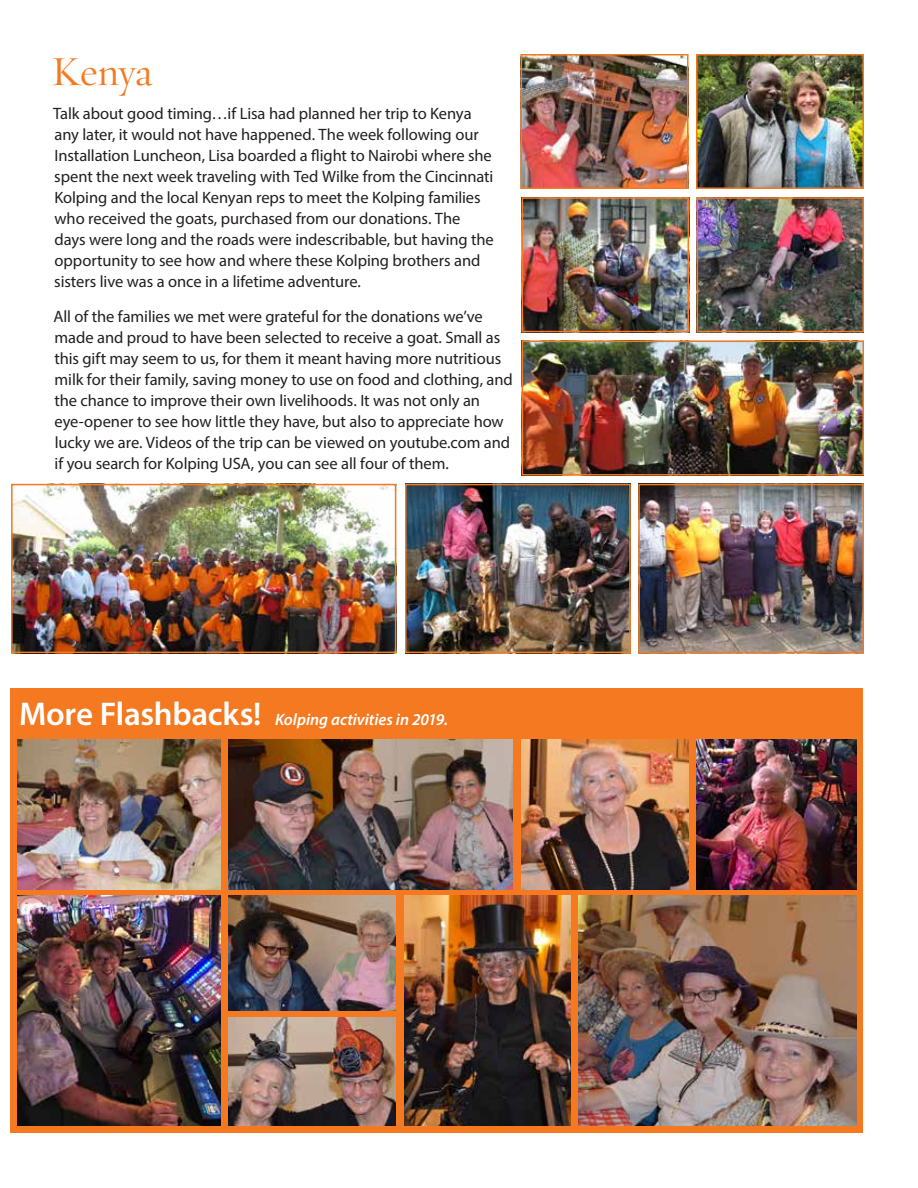
<style>
.page{position:relative;width:918px;height:1188px;background:#fff}
.page>*{position:absolute;margin:0;border:0;box-sizing:border-box;transform-origin:0 0}
.t1{font:42px "Requiem Display HTF Roman";letter-spacing:-.01em;color:#f47920}
.t2{font:16.5px/21px "Myriad Pro";letter-spacing:-.005em;color:#231f20}
.t3{font:italic 600 16.5px "Myriad Pro";color:#fff}
.s1{font-style:normal;font-size:33px}
</style>
<div class="page">
<div style="left:10px;top:688px;width:853px;height:445px;background:#f47920"></div>
<img style="left:700px;top:200px;width:161px;height:129px">
<div style="left:697px;top:197px;width:167px;height:135px;border:2px solid #f47920"></div>
<img style="left:525px;top:344px;width:336px;height:129px">
<div style="left:522px;top:341px;width:342px;height:135px;border:2px solid #f47920"></div>
<img style="left:14px;top:487px;width:379px;height:163px">
<div style="left:11px;top:484px;width:385px;height:169px;border:2px solid #f47920"></div>
<img style="left:641px;top:487px;width:220px;height:163px">
<div style="left:638px;top:484px;width:226px;height:169px;border:2px solid #f47920"></div>
<img style="left:408px;top:487px;width:220px;height:163px">
<div style="left:405px;top:484px;width:226px;height:169px;border:2px solid #f47920"></div>
<img style="left:525px;top:200px;width:161px;height:129px">
<div style="left:522px;top:197px;width:167px;height:135px;border:2px solid #f47920"></div>
<img style="left:696px;top:740px;width:161px;height:150px">
<img style="left:578px;top:896px;width:279px;height:230px">
<img style="left:18px;top:896px;width:203px;height:230px">
<img style="left:229px;top:740px;width:284px;height:150px">
<img style="left:521px;top:740px;width:167px;height:150px">
<img style="left:229px;top:1018px;width:167px;height:108px">
<img style="left:229px;top:896px;width:167px;height:115px">
<img style="left:404px;top:896px;width:167px;height:230px">
<img style="left:524px;top:57px;width:161px;height:129px">
<div style="left:521px;top:54px;width:167px;height:135px;border:2px solid #f47920"></div>
<img style="left:699px;top:57px;width:162px;height:129px">
<div style="left:696px;top:54px;width:168px;height:135px;border:2px solid #f47920"></div>
<img style="left:18px;top:740px;width:203px;height:150px">
<h1 class="t1" style="left:51px;top:47px;width:103px">Kenya</h1>
<p class="t2" style="left:53px;top:103px;width:442px">Talk about good timing…if Lisa had planned her trip to Kenya any later, it would not have happened. The week following our Installation Luncheon, Lisa boarded a flight to Nairobi where she spent the next week traveling with Ted Wilke from the Cincinnati Kolping and the local Kenyan reps to meet the Kolping families who received the goats, purchased from our donations. The days were long and the roads were indescribable, but having the opportunity to see how and where these Kolping brothers and sisters live was a once in a lifetime adventure.</p>
<p class="t2" style="left:53px;top:306px;width:461px">All of the families we met were grateful for the donations we’ve made and proud to have been selected to receive a goat. Small as this gift may seem to us, for them it meant having more nutritious milk for their family, saving money to use on food and clothing, and the chance to improve their own livelihoods. It was not only an eye-opener to see how little they have, but also to appreciate how lucky we are. Videos of the trip can be viewed on youtube.com and if you search for Kolping USA, you can see all four of them.</p>
<p class="t3" style="left:19px;top:708px;width:430px"><span class="s1">More Flashbacks!</span> Kolping activities in 2019.</p>
</div>
